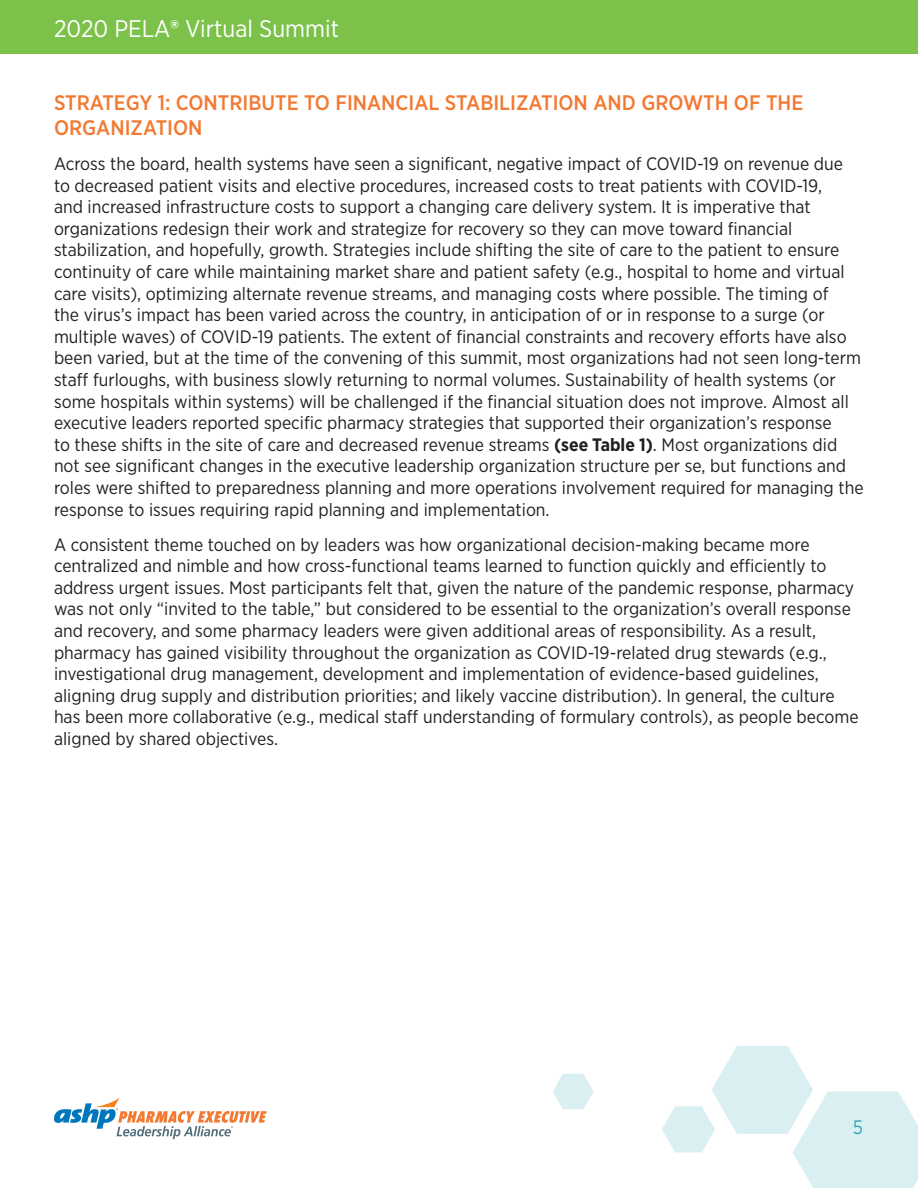
<style>
.page{position:relative;width:918px;height:1188px;background:#fff}
.page>*{position:absolute;margin:0;border:0;box-sizing:border-box;transform-origin:0 0}
.t1{font:24px "Gotham Narrow";color:#fff}
.SubTitle{font:500 21px/25.2px "Gotham Narrow";color:#f37932}
.t2{font:19.5px "Gotham Narrow";color:#2fa7b5}
.Body_Copy{font:18px/21.6px "Gotham Narrow";color:#231f20}
.s1{font-weight:700}
</style>
<div class="page">
<div style="left:0;top:0;width:918px;height:54px;background:#7cc24a"></div>
<svg style="left:54px;top:1097px;width:213px;height:42px"></svg>
<svg style="left:662px;top:1046px;width:256px;height:142px"></svg>
<svg style="left:553px;top:1074px;width:41px;height:35px"></svg>
<h1 class="t1" style="left:54px;top:13px;width:287px">2020 PELA<span class="s1">®</span> Virtual Summit</h1>
<p class="SubTitle" style="left:54px;top:89px;width:751px">STRATEGY 1: CONTRIBUTE TO FINANCIAL STABILIZATION AND GROWTH OF THE<br>ORGANIZATION</p>
<p class="Body_Copy" style="left:54px;top:152px;width:811px">Across the board, health systems have seen a significant, negative impact of COVID-19 on revenue due<br>to decreased patient visits and elective procedures, increased costs to treat patients with COVID-19,<br>and increased infrastructure costs to support a changing care delivery system. It is imperative that organizations redesign their work and strategize for recovery so they can move toward financial stabilization, and hopefully, growth. Strategies include shifting the site of care to the patient to ensure continuity of care while maintaining market share and patient safety (e.g., hospital to home and virtual care visits), optimizing alternate revenue streams, and managing costs where possible. The timing of<br>the virus’s impact has been varied across the country, in anticipation of or in response to a surge (or multiple waves) of COVID-19 patients. The extent of financial constraints and recovery efforts have also been varied, but at the time of the convening of this summit, most organizations had not seen long-term staff furloughs, with business slowly returning to normal volumes. Sustainability of health systems (or some hospitals within systems) will be challenged if the financial situation does not improve. Almost all executive leaders reported specific pharmacy strategies that supported their organization’s response<br>to these shifts in the site of care and decreased revenue streams <span class="s1">(see Table 1)</span>. Most organizations did not see significant changes in the executive leadership organization structure per se, but functions and roles were shifted to preparedness planning and more operations involvement required for managing the response to issues requiring rapid planning and implementation.</p>
<p class="Body_Copy" style="left:54px;top:533px;width:806px">A consistent theme touched on by leaders was how organizational decision-making became more centralized and nimble and how cross-functional teams learned to function quickly and efficiently to address urgent issues. Most participants felt that, given the nature of the pandemic response, pharmacy was not only “invited to the table,” but considered to be essential to the organization’s overall response and recovery, and some pharmacy leaders were given additional areas of responsibility. As a result, pharmacy has gained visibility throughout the organization as COVID-19-related drug stewards (e.g., investigational drug management, development and implementation of evidence-based guidelines, aligning drug supply and distribution priorities; and likely vaccine distribution). In general, the culture has been more collaborative (e.g., medical staff understanding of formulary controls), as people become aligned by shared objectives.</p>
<p class="t2" style="left:853px;top:1115px;width:12px">5</p>
</div>
